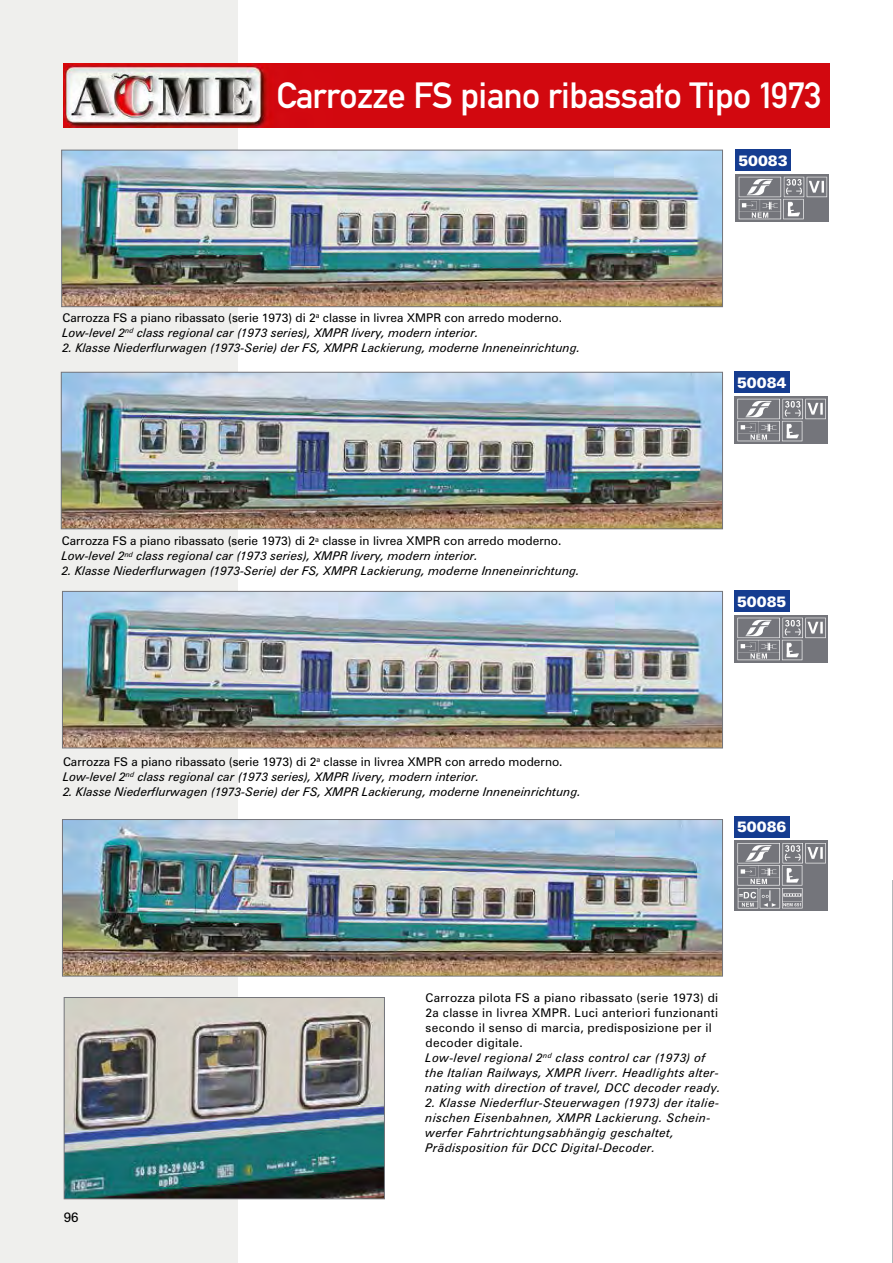
<style>
.page{position:relative;width:893px;height:1263px;background:#fff}
.page>*{position:absolute;margin:0;border:0;box-sizing:border-box;transform-origin:0 0}
.t1{font:36px "Alte DIN1451 Mittelschrift";letter-spacing:-.015em;color:#fff}
.t2{font:900 15px "Zurich BT";color:#fff}
.t3{font:13.5px "Zurich BT";color:#000}
.t4{font:12px/15px "Zurich BT";color:#000}
.t5{font:12px/15px "Zurich BT";letter-spacing:.025em;color:#000}
.t6{font:italic 12px "Zurich BT";color:#000}
.t7{font:italic 12px/15px "Zurich BT";letter-spacing:.025em;color:#000}
.s1{font-style:italic}
</style>
<div class="page">
<hr style="left:892px;top:880px;width:1px;height:383px;background:#efefed">
<div style="left:0;top:0;width:237px;height:1263px;background:#efefed"></div>
<img style="left:64px;top:64px;width:765px;height:64px">
<svg style="left:734px;top:840px;width:94px;height:71px;background:#7b7c82"></svg>
<img style="left:63px;top:152px;width:658px;height:153px">
<div style="left:61px;top:150px;width:662px;height:157px;border:1px solid #74757b"></div>
<img style="left:64px;top:593px;width:657px;height:153px">
<div style="left:62px;top:591px;width:661px;height:157px;border:1px solid #74757b"></div>
<img style="left:64px;top:821px;width:657px;height:153px">
<div style="left:62px;top:819px;width:661px;height:157px;border:1px solid #74757b"></div>
<img style="left:63px;top:374px;width:658px;height:153px">
<div style="left:61px;top:372px;width:662px;height:157px;border:1px solid #74757b"></div>
<svg style="left:735px;top:174px;width:94px;height:48px;background:#7c7d82"></svg>
<img style="left:784px;top:177px;width:20px;height:20px">
<img style="left:807px;top:177px;width:20px;height:20px">
<img style="left:739px;top:199px;width:42px;height:20px">
<img style="left:739px;top:177px;width:42px;height:20px">
<img style="left:783px;top:199px;width:21px;height:20px">
<img style="left:738px;top:888px;width:20px;height:20px">
<img style="left:760px;top:888px;width:20px;height:20px">
<div style="left:735px;top:150px;width:56px;height:21px;background:#153c90"></div>
<svg style="left:734px;top:396px;width:94px;height:48px;background:#7a7b80"></svg>
<img style="left:782px;top:399px;width:21px;height:20px">
<img style="left:805px;top:399px;width:21px;height:20px">
<img style="left:737px;top:421px;width:43px;height:20px">
<img style="left:737px;top:399px;width:43px;height:20px">
<img style="left:782px;top:421px;width:20px;height:20px">
<div style="left:734px;top:372px;width:55px;height:21px;background:#153c90"></div>
<svg style="left:734px;top:615px;width:94px;height:48px;background:#7a7b80"></svg>
<img style="left:782px;top:618px;width:21px;height:20px">
<img style="left:805px;top:618px;width:21px;height:20px">
<img style="left:737px;top:640px;width:43px;height:20px">
<img style="left:737px;top:618px;width:43px;height:20px">
<img style="left:782px;top:640px;width:20px;height:20px">
<div style="left:734px;top:591px;width:55px;height:21px;background:#153c90"></div>
<img style="left:782px;top:843px;width:21px;height:20px">
<img style="left:805px;top:843px;width:21px;height:20px">
<img style="left:737px;top:865px;width:43px;height:20px">
<img style="left:737px;top:843px;width:43px;height:20px">
<img style="left:782px;top:865px;width:20px;height:20px">
<img style="left:782px;top:888px;width:20px;height:20px">
<div style="left:734px;top:816px;width:55px;height:21px;background:#153c90"></div>
<img style="left:66px;top:999px;width:317px;height:198px">
<div style="left:64px;top:997px;width:321px;height:202px;border:1px solid #74757b"></div>
<h1 class="t1" style="left:276px;top:74px;width:547px">Carrozze FS piano ribassato Tipo 1973</h1>
<p class="t4" style="left:62px;top:310px;width:501px">Carrozza FS a piano ribassato (serie 1973) di 2<sup>a</sup> classe in livrea XMPR con arredo moderno.<br><span class="s1">Low-level 2</span><sup>nd</sup> <span class="s1">class regional car (1973 series), XMPR livery, modern interior.</span></p>
<p class="t6" style="left:62px;top:340px;width:520px">2. Klasse Niederflurwagen (1973-Serie) der FS, XMPR Lackierung, moderne Inneneinrichtung.</p>
<p class="t4" style="left:62px;top:534px;width:501px">Carrozza FS a piano ribassato (serie 1973) di 2<sup>a</sup> classe in livrea XMPR con arredo moderno.<br><span class="s1">Low-level 2</span><sup>nd</sup> <span class="s1">class regional car (1973 series), XMPR livery, modern interior.</span></p>
<p class="t6" style="left:62px;top:564px;width:520px">2. Klasse Niederflurwagen (1973-Serie) der FS, XMPR Lackierung, moderne Inneneinrichtung.</p>
<p class="t4" style="left:63px;top:754px;width:501px">Carrozza FS a piano ribassato (serie 1973) di 2<sup>a</sup> classe in livrea XMPR con arredo moderno.<br><span class="s1">Low-level 2</span><sup>nd</sup> <span class="s1">class regional car (1973 series), XMPR livery, modern interior.</span></p>
<p class="t6" style="left:63px;top:784px;width:520px">2. Klasse Niederflurwagen (1973-Serie) der FS, XMPR Lackierung, moderne Inneneinrichtung.</p>
<p class="t2" style="left:738px;top:151px;width:51px">50083</p>
<p class="t2" style="left:737px;top:373px;width:51px">50084</p>
<p class="t2" style="left:737px;top:592px;width:51px">50085</p>
<p class="t2" style="left:737px;top:817px;width:51px">50086</p>
<p class="t3" style="left:64px;top:1209px;width:16px">96</p>
<p class="t5" style="left:426px;top:990px;width:297px">Carrozza pilota FS a piano ribassato (serie 1973) di 2a classe in livrea XMPR. Luci anteriori funzionanti secondo il senso di marcia, predisposizione per il decoder digitale.<br><span class="s1">Low-level regional 2</span><sup>nd</sup> <span class="s1">class control car (1973) of the Italian Railways, XMPR liverr. Headlights alter&shy;nating with direction of travel, DCC decoder ready.</span></p>
<p class="t7" style="left:426px;top:1095px;width:295px">2. Klasse Niederflur-Steuerwagen (1973) der italie&shy;nischen Eisenbahnen, XMPR Lackierung. Schein&shy;werfer Fahrtrichtungsabhängig geschaltet, Prädisposition für DCC Digital-Decoder.</p>
</div>
